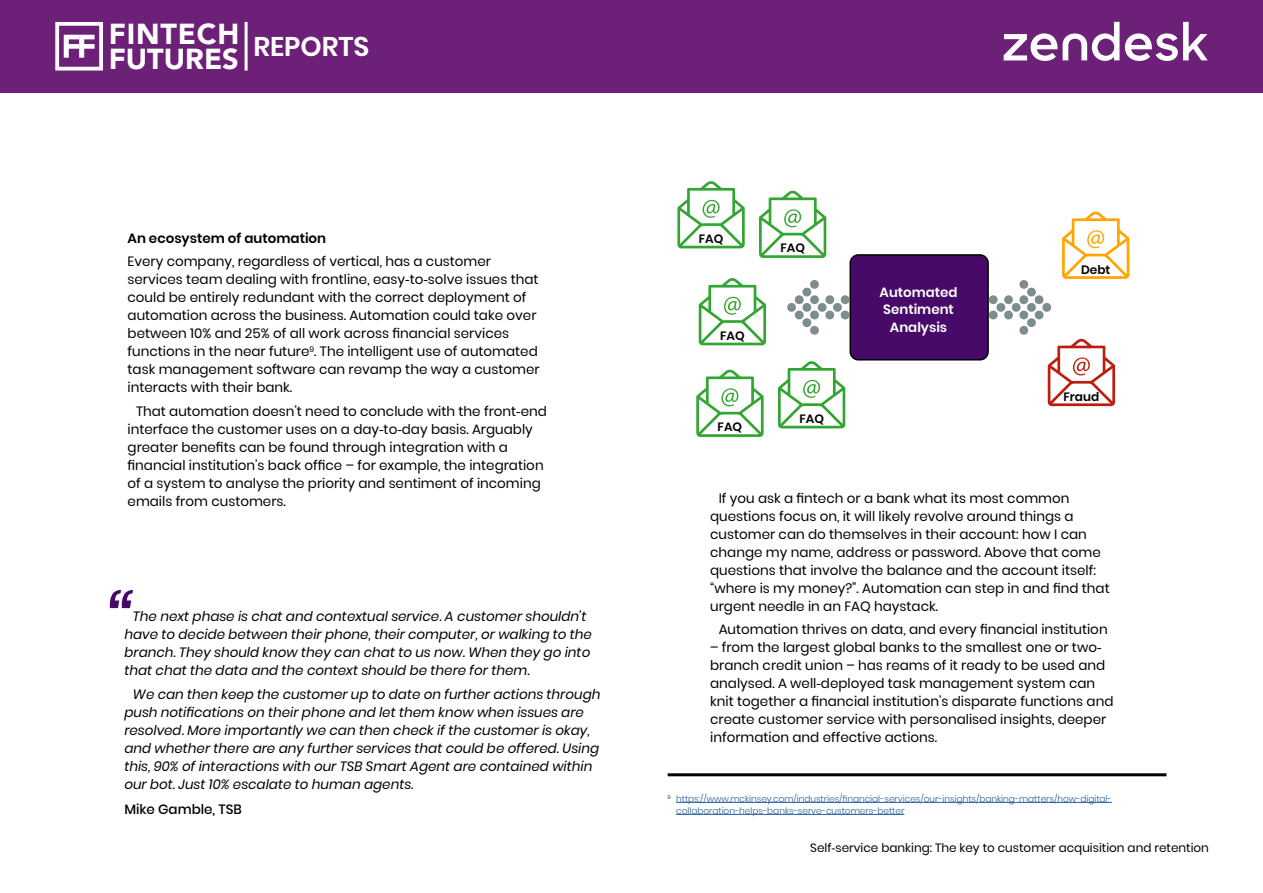
<style>
.page{position:relative;width:1263px;height:893px;background:#fff}
.page>*{position:absolute;margin:0;border:0;box-sizing:border-box;transform-origin:0 0}
.t1{font:italic 88.5px "Poppins";color:#470a68}
.t2{font:900 28.95px "Avenir";letter-spacing:.015em;color:#fff}
.Body_copy{font:13.5px/18px "Poppins";color:#000}
.t3{font:italic 13.5px/18px "Poppins";color:#000}
.Crosshead{font:600 13.5px "Poppins";color:#000}
.t4{font:500 13.5px "Poppins";color:#000}
.Crosshead-2{font:600 13.35px/17.9px "Poppins";color:#fff;text-align:center}
.Crosshead-3{font:600 12.15px "Poppins";color:#000}
.t5{font:12px "Poppins";color:#000}
.t6{font:300 9px/12px "Poppins";letter-spacing:-.005em;color:#275b9b}
.s1{font-family:"Arial"}
</style>
<div class="page">
<div style="left:0;top:0;width:1263px;height:93px;background:#6d2077"></div>
<svg style="left:55px;top:22px;width:48px;height:49px"></svg>
<hr style="left:245px;top:22px;width:3px;height:49px;background:#fff">
<svg style="left:1125px;top:22px;width:83px;height:39px"></svg>
<svg style="left:1004px;top:22px;width:115px;height:39px"></svg>
<hr style="left:676px;top:802px;width:436px;height:1px;background:#275b9b">
<hr style="left:676px;top:814px;width:228px;height:1px;background:#275b9b">
<hr style="left:668px;top:773px;width:498px;height:3px;background:#000">
<div style="left:850px;top:255px;width:138px;height:105px;background:#470a68;border-radius:8px"></div>
<div style="left:849px;top:254px;width:140px;height:106px;border:1px solid #000;border-radius:8px"></div>
<svg style="left:787px;top:280px;width:63px;height:55px"></svg>
<svg style="left:759px;top:190px;width:67px;height:68px"></svg>
<svg style="left:699px;top:278px;width:67px;height:67px"></svg>
<svg style="left:778px;top:361px;width:67px;height:67px"></svg>
<svg style="left:696px;top:369px;width:67px;height:68px"></svg>
<svg style="left:677px;top:181px;width:68px;height:67px"></svg>
<svg style="left:988px;top:211px;width:141px;height:195px"></svg>
<h2 class="t2" style="left:109px;top:9px;width:262px">FINTECH <sub>REPORTS</sub></h2>
<h2 class="t2" style="left:109px;top:35px;width:132px">FUTURES</h2>
<p class="Crosshead" style="left:128px;top:230px;width:200px">An ecosystem of automation</p>
<p class="Body_copy" style="left:128px;top:253px;width:414px">Every company, regardless of vertical, has a customer services team dealing with frontline, easy<span class="s1">-</span>to<span class="s1">-</span>solve issues that could be entirely redundant with the correct deployment of automation across the business. Automation could take over between 10% and 25% of all work across financial services functions in the near future<sup>9</sup>. The intelligent use of automated task management software can revamp the way a customer interacts with their bank.</p>
<p class="Body_copy" style="left:128px;top:402px;width:421px;text-indent:9px">That automation doesn’t need to conclude with the front<span class="s1">-</span>end interface the customer uses on a day<span class="s1">-</span>to<span class="s1">-</span>day basis. Arguably greater benefits can be found through integration with a financial institution’s back office – for example, the integration of a system to analyse the priority and sentiment of incoming emails from customers.</p>
<p class="t1" style="left:107px;top:577px;width:29px">“</p>
<p class="t3" style="left:124px;top:607px;width:469px;text-indent:9px">The next phase is chat and contextual service. A customer shouldn’t have to decide between their phone, their computer, or walking to the branch. They should know they can chat to us now. When they go into that chat the data and the context should be there for them.</p>
<p class="t3" style="left:124px;top:685px;width:478px;text-indent:9px">We can then keep the customer up to date on further actions through push notifications on their phone and let them know when issues are resolved. More importantly we can then check if the customer is okay, and whether there are any further services that could be offered. Using this, 90% of interactions with our TSB Smart Agent are contained within our bot. Just 10% escalate to human agents.</p>
<p class="t4" style="left:124px;top:801px;width:119px">Mike Gamble, TSB</p>
<p class="Crosshead-3" style="left:699px;top:231px;width:26px">FAQ</p>
<p class="Crosshead-3" style="left:720px;top:328px;width:26px">FAQ</p>
<p class="Crosshead-3" style="left:718px;top:420px;width:26px">FAQ</p>
<p class="Crosshead-3" style="left:780px;top:241px;width:26px">FAQ</p>
<p class="Crosshead-3" style="left:799px;top:411px;width:26px">FAQ</p>
<p class="Crosshead-2" style="left:879px;top:283px;width:79px">Automated<br>Sentiment<br>Analysis</p>
<p class="Crosshead-3" style="left:1081px;top:263px;width:31px">Debt</p>
<p class="Crosshead-3" style="left:1063px;top:390px;width:37px">Fraud</p>
<p class="Body_copy" style="left:710px;top:489px;width:401px;text-indent:9px">If you ask a fintech or a bank what its most common questions focus on, it will likely revolve around things a customer can do themselves in their account: how I can change my name, address or password. Above that come questions that involve the balance and the account itself: “where is my money?”. Automation can step in and find that urgent needle in an FAQ haystack.</p>
<p class="Body_copy" style="left:719px;top:621px;width:390px">Automation thrives on data, and every financial institution</p>
<p class="Body_copy" style="left:710px;top:639px;width:405px">– from the largest global banks to the smallest one or two&shy;branch credit union – has reams of it ready to be used and analysed. A well<span class="s1">-</span>deployed task management system can knit together a financial institution’s disparate functions and create customer service with personalised insights, deeper information and effective actions.</p>
<p class="t6" style="left:676px;top:793px;width:437px;text-indent:-9px"><sup>9</sup> https://www.mckinsey.com/industries/financial-services/our-insights/banking-matters/how-digital&shy;collaboration-helps-banks-serve-customers-better</p>
<p class="t5" style="left:810px;top:840px;width:400px">Self<span class="s1">-</span>service banking: The key to customer acquisition and retention</p>
</div>
